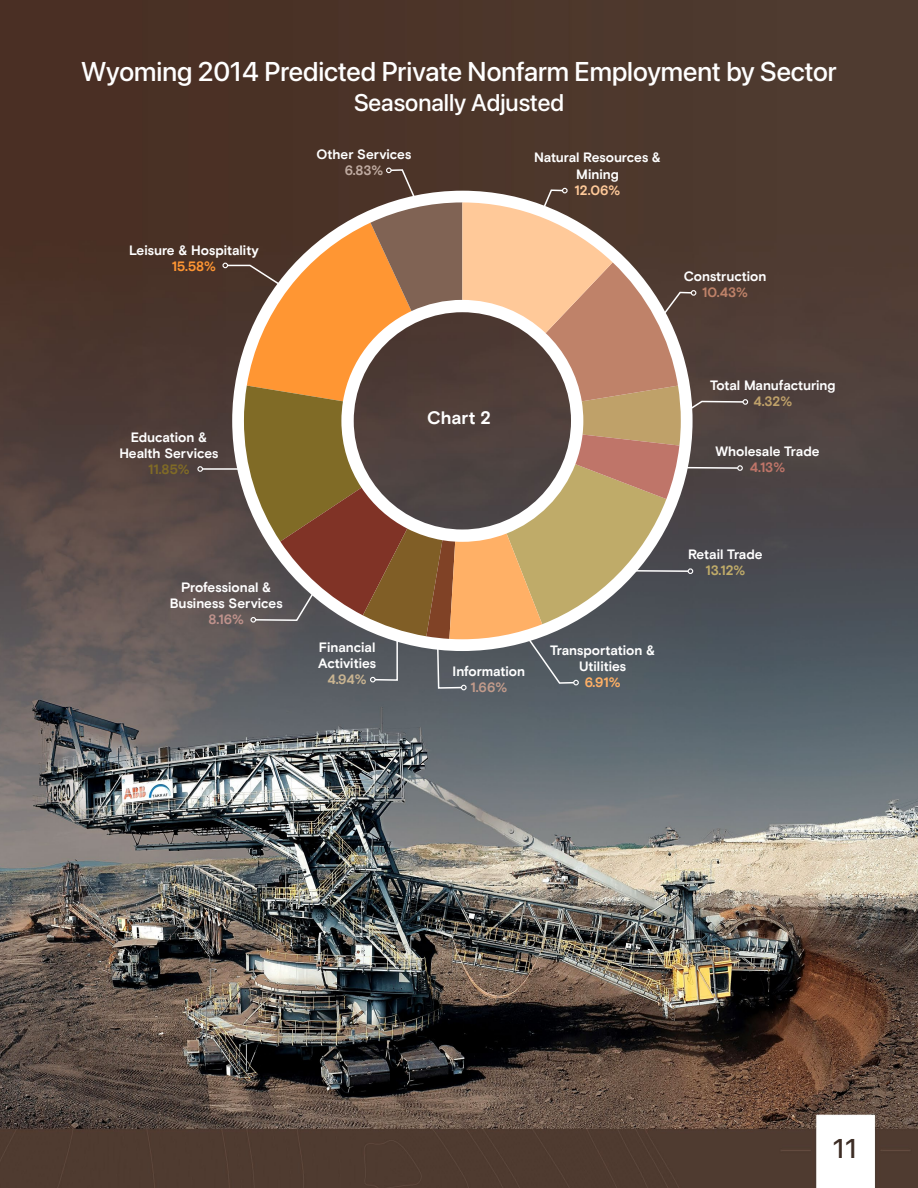
<style>
.page{position:relative;width:918px;height:1188px;background:#fff}
.page>*{position:absolute;margin:0;border:0;box-sizing:border-box;transform-origin:0 0}
.t1{font:500 27px "SF Pro Display";color:#fff}
.t2{font:500 27px "SF Pro Display";color:#3d2d25}
.t3{font:500 24px "SF Pro Display";color:#fff}
.t4{font:700 18px "Basis Grotesque Pro";letter-spacing:-.005em;color:#fff}
.t5{font:700 13.5px/16.2px "Basis Grotesque Pro";color:#fff;text-align:center}
.s1{color:#ff9633}
.s2{color:#806b26}
.s3{color:#bf928c}
.s4{color:#bfaba1}
.s5{color:#ffc999}
.s6{color:#bf8269}
.s7{color:#c9b491}
.s8{color:#c29b8b}
.s9{color:#ffb066}
.s10{color:#bfa169}
.s11{color:#bf7569}
.s12{color:#bfab69}
</style>
<div class="page">
<img style="left:0;top:0;width:918px;height:1188px">
<hr style="left:202px;top:468px;width:55px;height:2px;background:#fff">
<svg style="left:197px;top:466px;width:6px;height:6px"></svg>
<svg style="left:222px;top:168px;width:526px;height:522px;background:#8a705a"></svg>
<p class="t1" style="left:81px;top:55px;width:757px">Wyoming 2014 Predicted Private Nonfarm Employment by Sector</p>
<p class="t3" style="left:354px;top:89px;width:211px">Seasonally Adjusted</p>
<p class="t5" style="left:129px;top:242px;width:131px">Leisure &amp; Hospitality<br><span class="s1">15.58%</span></p>
<p class="t5" style="left:119px;top:430px;width:101px">Education &amp;<br>Health Services<br><span class="s2">11.85%</span></p>
<p class="t5" style="left:170px;top:579px;width:114px">Professional &amp;<br>Business Services<br><span class="s3">8.16%</span></p>
<p class="t5" style="left:317px;top:147px;width:96px">Other Services<br><span class="s4">6.83%</span></p>
<p class="t5" style="left:534px;top:150px;width:128px">Natural Resources &amp;<br>Mining<br><span class="s5">12.06%</span></p>
<p class="t5" style="left:684px;top:269px;width:84px">Construction<br><span class="s6">10.43%</span></p>
<p class="t5" style="left:318px;top:640px;width:60px">Financial<br>Activities<br><span class="s7">4.94%</span></p>
<p class="t4" style="left:427px;top:408px;width:65px">Chart 2</p>
<p class="t5" style="left:453px;top:664px;width:74px">Information<br><span class="s8">1.66%</span></p>
<p class="t5" style="left:550px;top:642px;width:107px">Transportation &amp;<br>Utilities<br><span class="s9">6.91%</span></p>
<p class="t5" style="left:710px;top:378px;width:127px">Total Manufacturing<br><span class="s10">4.32%</span></p>
<p class="t5" style="left:715px;top:444px;width:106px">Wholesale Trade<br><span class="s11">4.13%</span></p>
<p class="t5" style="left:688px;top:547px;width:76px">Retail Trade<br><span class="s12">13.12%</span></p>
<p class="t2" style="left:833px;top:1132px;width:26px">11</p>
</div>
